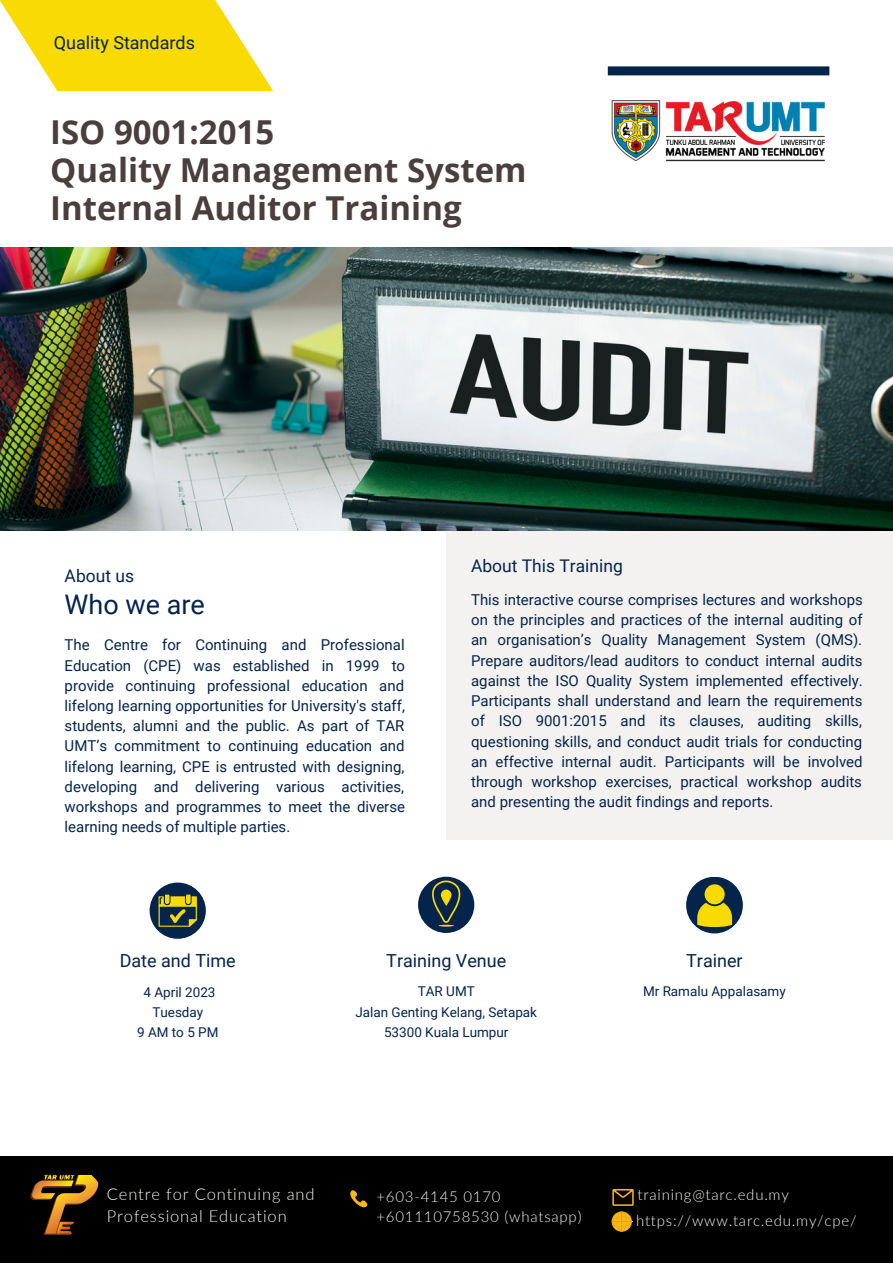
<style>
.page{position:relative;width:893px;height:1264px;background:#fff}
.page>*{position:absolute;margin:0;border:0;box-sizing:border-box;transform-origin:0 0}
.t1{font:700 33px/38.2px "Open Sans";color:#4a3f3e}
.t2{font:27px "Roboto";color:#05244c}
.t3{font:18px "Roboto";color:#05244c}
.t4{font:17.4px "Roboto";color:#05244c}
.t5{font:300 16.5px/22.5px "Lato";letter-spacing:.05em;color:#f9f8f5}
.t6{font:15px/20.2px "Roboto";color:#05244c;text-align:justify}
.t7{font:300 15px/20.2px "Lato";letter-spacing:.05em;color:#f9f8f5}
.t8{font:13.5px/20.2px "Roboto";color:#05244c;text-align:center}
</style>
<div class="page">
<div style="left:446px;top:531px;width:446px;height:308px;background:#f4f2f0"></div>
<img style="left:0;top:247px;width:892px;height:284px">
<div style="left:607px;top:66px;width:222px;height:9px;background:#05244c"></div>
<img style="left:611px;top:100px;width:214px;height:62px">
<div style="left:150px;top:882px;width:56px;height:56px;background:#05244c;border-radius:50%"></div>
<svg style="left:158px;top:894px;width:39px;height:32px"></svg>
<svg style="left:0;top:0;width:272px;height:90px"></svg>
<div style="left:0;top:1156px;width:892px;height:106px;background:#000"></div>
<img style="left:24px;top:1164px;width:81px;height:82px;border-radius:50%">
<svg style="left:350px;top:1190px;width:17px;height:18px"></svg>
<svg style="left:612px;top:1189px;width:21px;height:16px"></svg>
<svg style="left:611px;top:1211px;width:20px;height:20px"></svg>
<div style="left:418px;top:876px;width:56px;height:57px;background:#05244c;border-radius:50%"></div>
<svg style="left:428px;top:880px;width:32px;height:46px"></svg>
<div style="left:686px;top:876px;width:56px;height:57px;background:#05244c;border-radius:50%"></div>
<div style="left:704px;top:884px;width:20px;height:20px;background:#f9da03;border-radius:50%"></div>
<svg style="left:697px;top:902px;width:35px;height:25px"></svg>
<p class="t3" style="left:54px;top:33px;width:143px">Quality Standards</p>
<h1 class="t1" style="left:50px;top:112px;width:478px">ISO 9001:2015<br>Quality Management System<br>Internal Auditor Training</h1>
<p class="t4" style="left:471px;top:556px;width:153px">About This Training</p>
<p class="t4" style="left:65px;top:566px;width:71px">About us</p>
<h2 class="t2" style="left:65px;top:589px;width:142px">Who we are</h2>
<p class="t6" style="left:471px;top:589px;width:393px">This interactive course comprises lectures and workshops on the principles and practices of the internal auditing of an organisation’s Quality Management System (QMS).<br>Prepare auditors/lead auditors to conduct internal audits against the ISO Quality System implemented effectively.<br>Participants shall understand and learn the requirements of ISO 9001:2015 and its clauses, auditing skills, questioning skills, and conduct audit trials for conducting an effective internal audit. Participants will be involved through workshop exercises, practical workshop audits and presenting the audit findings and reports.</p>
<p class="t6" style="left:65px;top:635px;width:342px">The Centre for Continuing and Professional Education (CPE) was established in 1999 to provide continuing professional education and lifelong learning opportunities for University's staff, students, alumni and the public. As part of TAR UMT’s commitment to continuing education and lifelong learning, CPE is entrusted with designing, developing and delivering various activities, workshops and programmes to meet the diverse learning needs of multiple parties.</p>
<p class="t3" style="left:120px;top:950px;width:117px">Date and Time</p>
<p class="t8" style="left:137px;top:982px;width:83px">4 April 2023<br>Tuesday<br>9 AM to 5 PM</p>
<p class="t3" style="left:386px;top:950px;width:121px">Training Venue</p>
<p class="t8" style="left:355px;top:981px;width:183px">TAR UMT<br>Jalan Genting Kelang, Setapak<br>53300 Kuala Lumpur</p>
<p class="t3" style="left:686px;top:950px;width:58px">Trainer</p>
<p class="t8" style="left:643px;top:980px;width:144px">Mr Ramalu Appalasamy</p>
<p class="t5" style="left:107px;top:1181px;width:209px">Centre for Continuing and<br>Professional Education</p>
<p class="t7" style="left:376px;top:1185px;width:206px">+603-4145 0170 +601110758530 (whatsapp)</p>
<p class="t7" style="left:636px;top:1181px;width:222px;line-height:25.8px">training@tarc.edu.my https://www.tarc.edu.my/cpe/</p>
</div>
